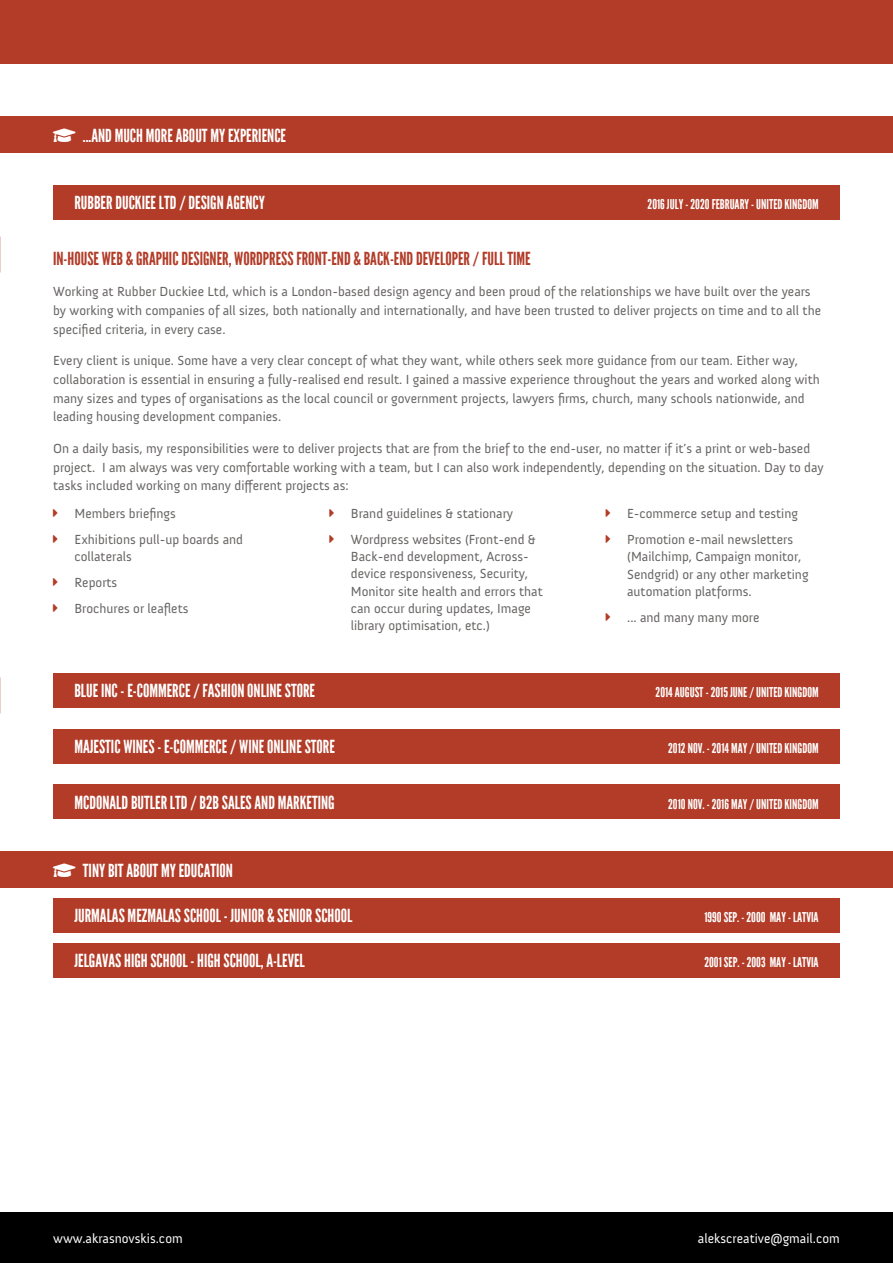
<style>
.page{position:relative;width:893px;height:1263px;background:#fff}
.page>*{position:absolute;margin:0;border:0;box-sizing:border-box;transform-origin:0 0}
.t1{font:18px "League Gothic";color:#fff}
.t2{font:18px "League Gothic";color:#b23c28}
.t3{font:13.5px/18.8px "Anivers";color:#666463}
.t4{font:13.5px "League Gothic";color:#fff}
.t5{font:13.5px "Anivers";color:#fff}
</style>
<div class="page">
<div style="left:0;top:0;width:893px;height:64px;background:#b23c28"></div>
<div style="left:0;top:1212px;width:893px;height:51px;background:#000"></div>
<div style="left:0;top:851px;width:893px;height:36px;background:#b23c28"></div>
<div style="left:53px;top:898px;width:787px;height:34px;background:#b23c28"></div>
<div style="left:53px;top:943px;width:787px;height:34px;background:#b23c28"></div>
<div style="left:0;top:117px;width:893px;height:36px;background:#b23c28"></div>
<div style="left:53px;top:673px;width:787px;height:35px;background:#b23c28"></div>
<div style="left:53px;top:729px;width:787px;height:34px;background:#b23c28"></div>
<div style="left:53px;top:785px;width:787px;height:34px;background:#b23c28"></div>
<div style="left:53px;top:185px;width:787px;height:34px;background:#b23c28"></div>
<h1 class="t1" style="left:83px;top:126px;width:205px">...AND MUCH MORE ABOUT MY EXPERIENCE</h1>
<h1 class="t1" style="left:74px;top:192px;width:192px">RUBBER DUCKIEE LTD / DESIGN AGENCY</h1>
<p class="t4" style="left:647px;top:196px;width:173px">2016 JULY - 2020 FEBRUARY - UNITED KINGDOM</p>
<h1 class="t2" style="left:53px;top:248px;width:479px">IN-HOUSE WEB &amp; GRAPHIC DESIGNER, WORDPRESS FRONT-END &amp; BACK-END DEVELOPER / FULL TIME</h1>
<p class="t3" style="left:53px;top:282px;width:770px">Working at Rubber Duckiee Ltd, which is a London-based design agency and been proud of the relationships we have built over the years by working with companies of all sizes, both nationally and internationally, and have been trusted to deliver projects on time and to all the specified criteria, in every case.</p>
<p class="t3" style="left:53px;top:351px;width:768px">Every client is unique. Some have a very clear concept of what they want, while others seek more guidance from our team. Either way, collaboration is essential in ensuring a fully-realised end result. I gained a massive experience throughout the years and worked along with many sizes and types of organisations as the local council or government projects, lawyers firms, church, many schools nationwide, and leading housing development companies.</p>
<p class="t3" style="left:53px;top:439px;width:772px">On a daily basis, my responsibilities were to deliver projects that are from the brief to the end-user, no matter if it’s a print or web-based project. I am always was very comfortable working with a team, but I can also work independently, depending on the situation. Day to day tasks included working on many different projects as:</p>
<p class="t3" style="left:74px;top:501px;width:170px;line-height:25.8px">Members briefings<br>Exhibitions pull-up boards and</p>
<p class="t3" style="left:74px;top:544px;width:116px;line-height:25.8px">collaterals<br>Reports<br>Brochures or leaflets</p>
<p class="t3" style="left:351px;top:501px;width:187px;line-height:25.8px">Brand guidelines &amp; stationary<br>Wordpress websites (Front-end &amp;</p>
<p class="t3" style="left:351px;top:548px;width:193px;line-height:17.2px">Back-end development, Across&shy;device responsiveness, Security,<br>Monitor site health and errors that can occur during updates, Image library optimisation, etc.)</p>
<p class="t3" style="left:627px;top:501px;width:172px;line-height:25.8px">E-commerce setup and testing<br>Promotion e-mail newsletters</p>
<p class="t3" style="left:627px;top:548px;width:183px;line-height:17.2px">(Mailchimp, Campaign monitor,<br>Sendgrid) or any other marketing automation platforms.</p>
<p class="t3" style="left:627px;top:608px;width:134px">... and many many more</p>
<h1 class="t1" style="left:74px;top:680px;width:242px">BLUE INC - E-COMMERCE / FASHION ONLINE STORE</h1>
<p class="t4" style="left:656px;top:684px;width:165px">2014 AUGUST - 2015 JUNE / UNITED KINGDOM</p>
<h1 class="t1" style="left:74px;top:736px;width:262px">MAJESTIC WINES - E-COMMERCE / WINE ONLINE STORE</h1>
<p class="t4" style="left:668px;top:740px;width:152px">2012 NOV. - 2014 MAY / UNITED KINGDOM</p>
<h1 class="t1" style="left:74px;top:792px;width:262px">MCDONALD BUTLER LTD / B2B SALES AND MARKETING</h1>
<p class="t4" style="left:668px;top:796px;width:152px">2010 NOV. - 2016 MAY / UNITED KINGDOM</p>
<h1 class="t1" style="left:83px;top:860px;width:152px">TINY BIT ABOUT MY EDUCATION</h1>
<h1 class="t1" style="left:74px;top:905px;width:280px">JURMALAS MEZMALAS SCHOOL - JUNIOR &amp; SENIOR SCHOOL</h1>
<p class="t4" style="left:704px;top:909px;width:116px">1990 SEP. - 2000 MAY - LATVIA</p>
<h1 class="t1" style="left:74px;top:950px;width:232px">JELGAVAS HIGH SCHOOL - HIGH SCHOOL, A-LEVEL</h1>
<p class="t4" style="left:704px;top:954px;width:116px">2001 SEP. - 2003 MAY - LATVIA</p>
<p class="t5" style="left:53px;top:1231px;width:131px">www.akrasnovskis.com</p>
<p class="t5" style="left:698px;top:1231px;width:143px">alekscreative@gmail.com</p>
</div>
